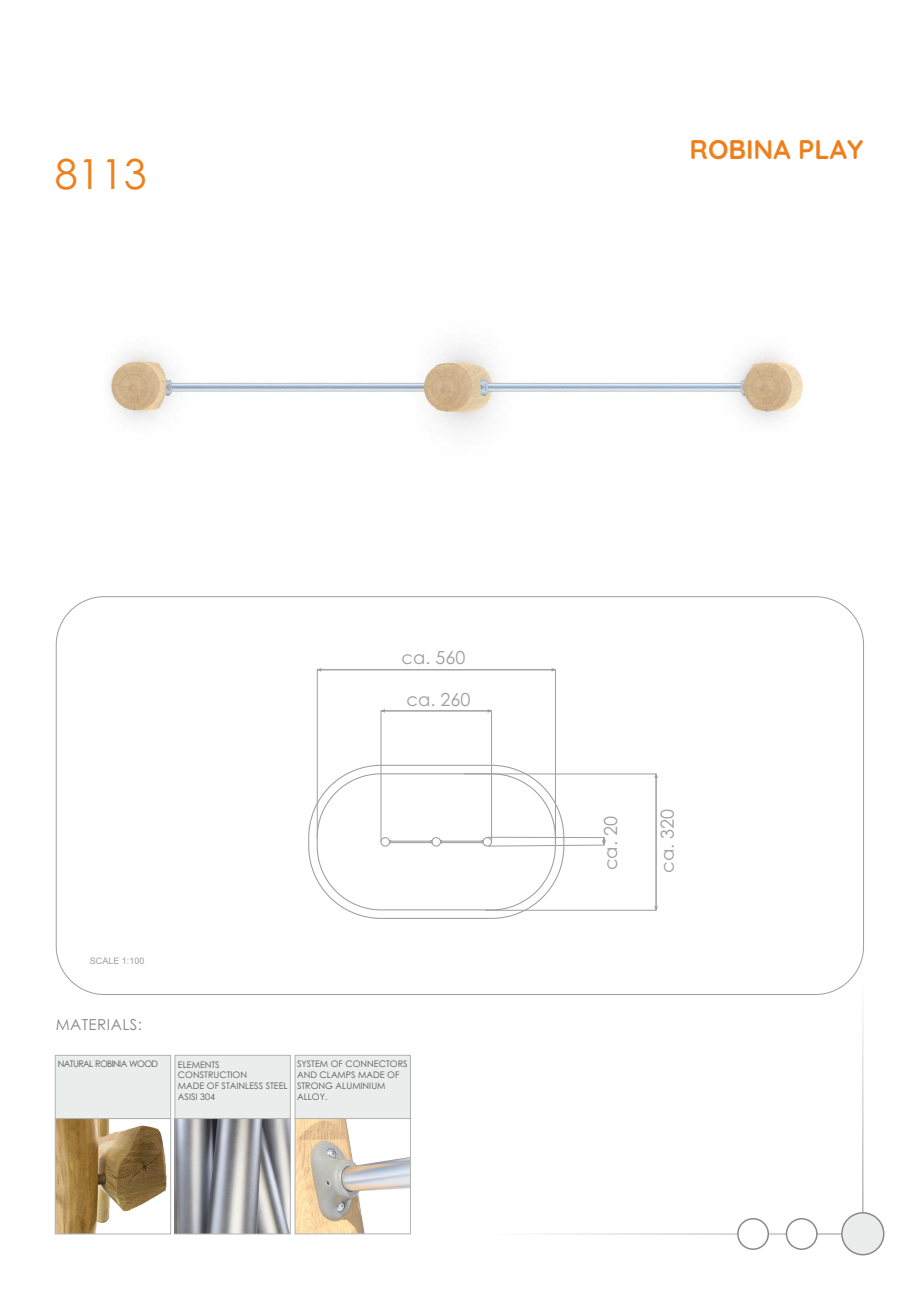
<style>
.page{position:relative;width:920px;height:1290px;background:#fff}
.page>*{position:absolute;margin:0;border:0;box-sizing:border-box;transform-origin:0 0}
.t1{font:41.4px "Century Gothic";color:#ef7f1a}
.t2{font:700 27px "Quicksand";color:#ef7f1a}
.t3{font:18px "Century Gothic";color:#9d9e9e}
.t4{font:15.15px "Century Gothic";letter-spacing:.03em;color:#898989}
.t5{font:9px/10.6px "Century Gothic";color:#5b5b5b}
.t6{font:9px "Century Gothic";letter-spacing:-.07em;color:#5b5b5b}
.t7{font:9px "Arial";color:#9d9e9e}
</style>
<div class="page">
<img style="left:55px;top:347px;width:809px;height:376px">
<hr style="left:862px;top:977px;width:1px;height:236px;background:#b2b3b3">
<hr style="left:490px;top:1233px;width:373px;height:2px;background:#b2b3b3">
<div style="left:841px;top:1212px;width:43px;height:43px;background:#ebecec;border:2px solid #898989;border-radius:50%"></div>
<div style="left:737px;top:1218px;width:32px;height:32px;background:#fefefe;border:2px solid #898989;border-radius:50%"></div>
<div style="left:786px;top:1218px;width:32px;height:32px;background:#fff;border:2px solid #898989;border-radius:50%"></div>
<svg style="left:308px;top:668px;width:350px;height:251px"></svg>
<div style="left:175px;top:1055px;width:116px;height:64px;background:#ebecec;border:1px solid #b2b3b3"></div>
<img style="left:176px;top:1120px;width:113px;height:112px">
<div style="left:174px;top:1118px;width:117px;height:116px;border:1px solid #b2b3b3"></div>
<div style="left:55px;top:1055px;width:116px;height:64px;background:#ebecec;border:1px solid #b2b3b3"></div>
<img style="left:57px;top:1120px;width:110px;height:112px">
<div style="left:55px;top:1118px;width:116px;height:116px;border:1px solid #b2b3b3"></div>
<img style="left:297px;top:1120px;width:112px;height:112px">
<div style="left:295px;top:1055px;width:116px;height:64px;background:#ebecec;border:1px solid #b2b3b3"></div>
<div style="left:295px;top:1118px;width:116px;height:116px;border:1px solid #b2b3b3"></div>
<h1 class="t1" style="left:55px;top:158px;width:93px">8113</h1>
<h2 class="t2" style="left:689px;top:132px;width:175px">ROBINA PLAY</h2>
<h3 class="t3" style="left:402px;top:651px;width:65px">ca. 560</h3>
<h3 class="t3" style="left:407px;top:692px;width:65px">ca. 260</h3>
<p class="t7" style="left:90px;top:957px;width:56px">SCALE 1:100</p>
<h3 class="t4" style="left:56px;top:1019px;width:88px">MATERIALS:</h3>
<p class="t6" style="left:58px;top:1060px;width:102px">NATURAL ROBINIA WOOD</p>
<p class="t5" style="left:178px;top:1060px;width:111px">ELEMENTS<br>CONSTRUCTION<br>MADE OF STAINLESS STEEL<br>ASISI 304</p>
<p class="t5" style="left:297px;top:1059px;width:112px">SYSTEM OF CONNECTORS<br>AND CLAMPS MADE OF<br>STRONG ALUMINIUM<br>ALLOY.</p>
<h3 class="t3" style="left:604px;top:870px;width:55px;rotate:-90deg">ca. 20</h3>
<h3 class="t3" style="left:660px;top:872px;width:65px;rotate:-90deg">ca. 320</h3>
</div>
